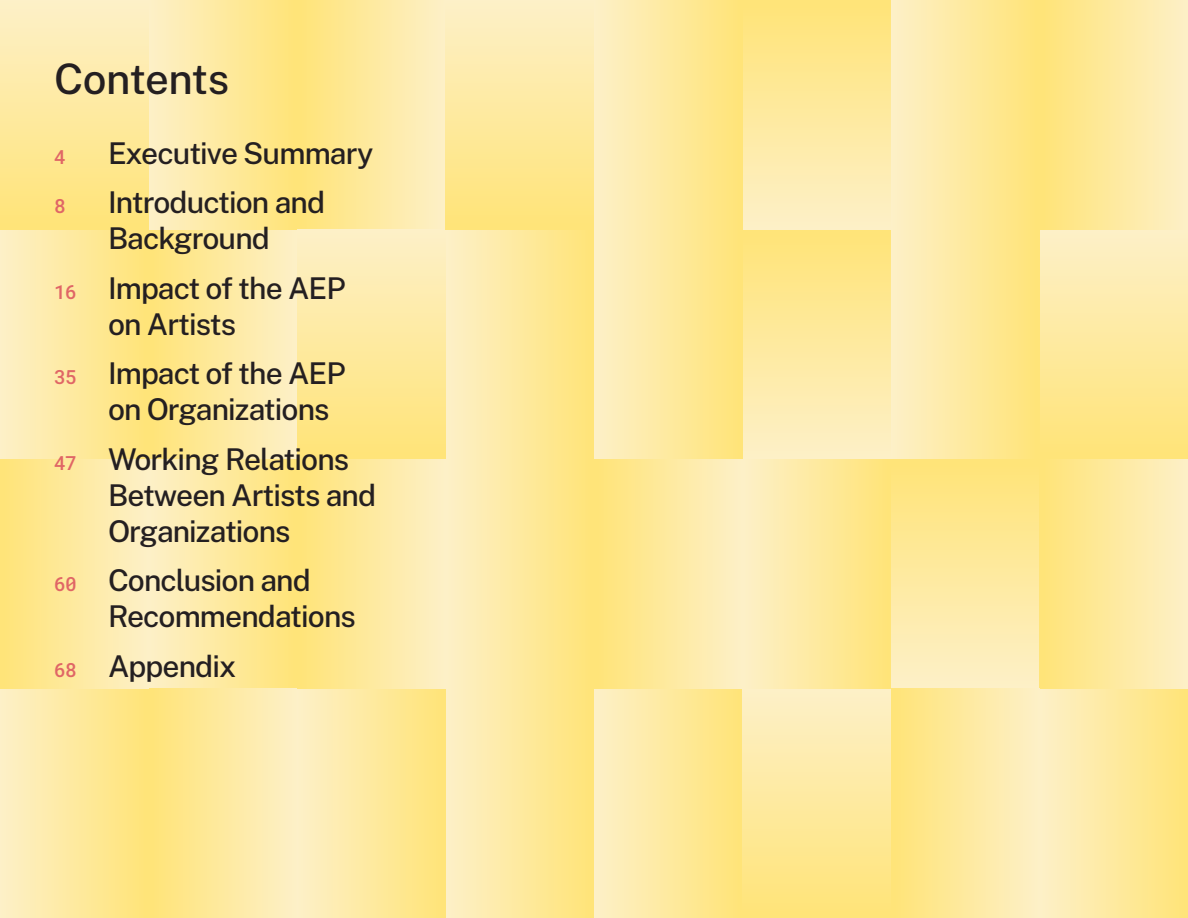
<style>
.page{position:relative;width:1188px;height:918px;background:#fff}
.page>*{position:absolute;margin:0;border:0;box-sizing:border-box;transform-origin:0 0}
.Heading_2{font:500 42px "Public Sans";letter-spacing:-.01em;color:#241f21}
.Heading_3{font:500 30px/36px "Public Sans";letter-spacing:-.03em;color:#241f21}
.Heading_3-2{font:19.5px "Roboto Mono";color:#e06666}
.s1{font-family:"Roboto Mono";font-weight:400;font-size:19.5px;color:#e06666}
</style>
<div class="page">
<div style="left:1040px;top:688px;width:148px;height:230px;background:linear-gradient(to right,#fdf0c7,#ffe478)"></div>
<div style="left:297px;top:0;width:149px;height:230px;background:linear-gradient(to right,#ffe477,#fdf0c7)"></div>
<div style="left:891px;top:459px;width:149px;height:229px;background:linear-gradient(to bottom,#ffe477,#fdf0c7)"></div>
<div style="left:594px;top:688px;width:148px;height:230px;background:linear-gradient(to right,#fdf0c7,#ffe478)"></div>
<div style="left:446px;top:688px;width:148px;height:230px;background:linear-gradient(to right,#fdf0c7,#ffe478)"></div>
<div style="left:297px;top:688px;width:149px;height:230px;background:linear-gradient(to right,#fdf0c7,#ffe477)"></div>
<div style="left:1040px;top:230px;width:148px;height:229px;background:linear-gradient(to bottom,#fdf0c7,#ffe477)"></div>
<div style="left:0;top:688px;width:148px;height:230px;background:linear-gradient(to right,#fdf0c7,#ffe478)"></div>
<div style="left:1040px;top:459px;width:148px;height:229px;background:linear-gradient(to right,#ffe477,#fdf0c6)"></div>
<div style="left:742px;top:688px;width:149px;height:230px;background:linear-gradient(to bottom,#fdf0c8,#ffe478)"></div>
<div style="left:742px;top:459px;width:149px;height:229px;background:linear-gradient(to right,#fdf0c8,#ffe478)"></div>
<div style="left:594px;top:459px;width:148px;height:229px;background:linear-gradient(to right,#ffe477,#fdf0c6)"></div>
<div style="left:446px;top:459px;width:148px;height:229px;background:linear-gradient(to right,#fdf0c7,#ffe478)"></div>
<div style="left:742px;top:230px;width:149px;height:229px;background:linear-gradient(to bottom,#ffe477,#fdf0c7)"></div>
<div style="left:148px;top:459px;width:149px;height:229px;background:linear-gradient(to right,#fdf0c8,#ffe478)"></div>
<div style="left:0;top:230px;width:148px;height:229px;background:linear-gradient(to right,#fdf0c7,#ffe478)"></div>
<div style="left:148px;top:688px;width:149px;height:230px;background:linear-gradient(to right,#ffe477,#fdf0c7)"></div>
<div style="left:891px;top:230px;width:149px;height:229px;background:linear-gradient(to right,#fdf0c7,#ffe477)"></div>
<div style="left:297px;top:459px;width:149px;height:229px;background:linear-gradient(to right,#ffe477,#fdf0c7)"></div>
<div style="left:594px;top:230px;width:148px;height:229px;background:linear-gradient(to right,#fdf0c7,#ffe478)"></div>
<div style="left:446px;top:230px;width:148px;height:229px;background:linear-gradient(to right,#fdf0c7,#ffe478)"></div>
<div style="left:297px;top:230px;width:149px;height:229px;background:linear-gradient(to bottom,#fdf0c7,#ffe477)"></div>
<div style="left:148px;top:230px;width:149px;height:229px;background:linear-gradient(to right,#ffe477,#fdf0c7)"></div>
<div style="left:0;top:459px;width:148px;height:229px;background:linear-gradient(to right,#ffe477,#fdf0c6)"></div>
<div style="left:1040px;top:0;width:148px;height:230px;background:linear-gradient(to right,#ffe477,#fdf0c6)"></div>
<div style="left:891px;top:0;width:149px;height:230px;background:linear-gradient(to right,#fdf0c7,#ffe477)"></div>
<div style="left:742px;top:0;width:149px;height:230px;background:linear-gradient(to bottom,#ffe477,#fdf0c7)"></div>
<div style="left:594px;top:0;width:148px;height:230px;background:linear-gradient(to right,#fdf0c7,#ffe478)"></div>
<div style="left:446px;top:0;width:148px;height:230px;background:linear-gradient(to bottom,#fdf0c7,#ffe478)"></div>
<div style="left:891px;top:688px;width:149px;height:230px;background:linear-gradient(to right,#ffe477,#fdf0c7)"></div>
<div style="left:148px;top:0;width:149px;height:230px;background:linear-gradient(to right,#fdf0c8,#ffe478)"></div>
<div style="left:0;top:0;width:148px;height:230px;background:linear-gradient(to bottom,#fdf0c7,#ffe478)"></div>
<p class="Heading_2" style="left:54px;top:49px;width:177px">Contents</p>
<p class="Heading_3-2" style="left:54px;top:143px;width:13px">4</p>
<p class="Heading_3" style="left:108px;top:133px;width:267px">Executive Summary</p>
<p class="Heading_3-2" style="left:54px;top:193px;width:13px">8</p>
<p class="Heading_3" style="left:108px;top:183px;width:219px">Introduction and<br>Background</p>
<p class="Heading_3" style="left:108px;top:268px;width:239px;text-indent:-54px"><span class="s1">16</span> Impact of the AEP on Artists</p>
<p class="Heading_3" style="left:108px;top:354px;width:239px;text-indent:-54px"><span class="s1">35</span> Impact of the AEP on Organizations</p>
<p class="Heading_3" style="left:108px;top:439px;width:270px;text-indent:-54px"><span class="s1">47</span> Working Relations<br>Between Artists and<br>Organizations</p>
<p class="Heading_3" style="left:108px;top:561px;width:249px;text-indent:-54px"><span class="s1">60</span> Conclusion and<br>Recommendations</p>
<p class="Heading_3" style="left:54px;top:646px;width:184px"><span class="s1">68</span> Appendix</p>
</div>
